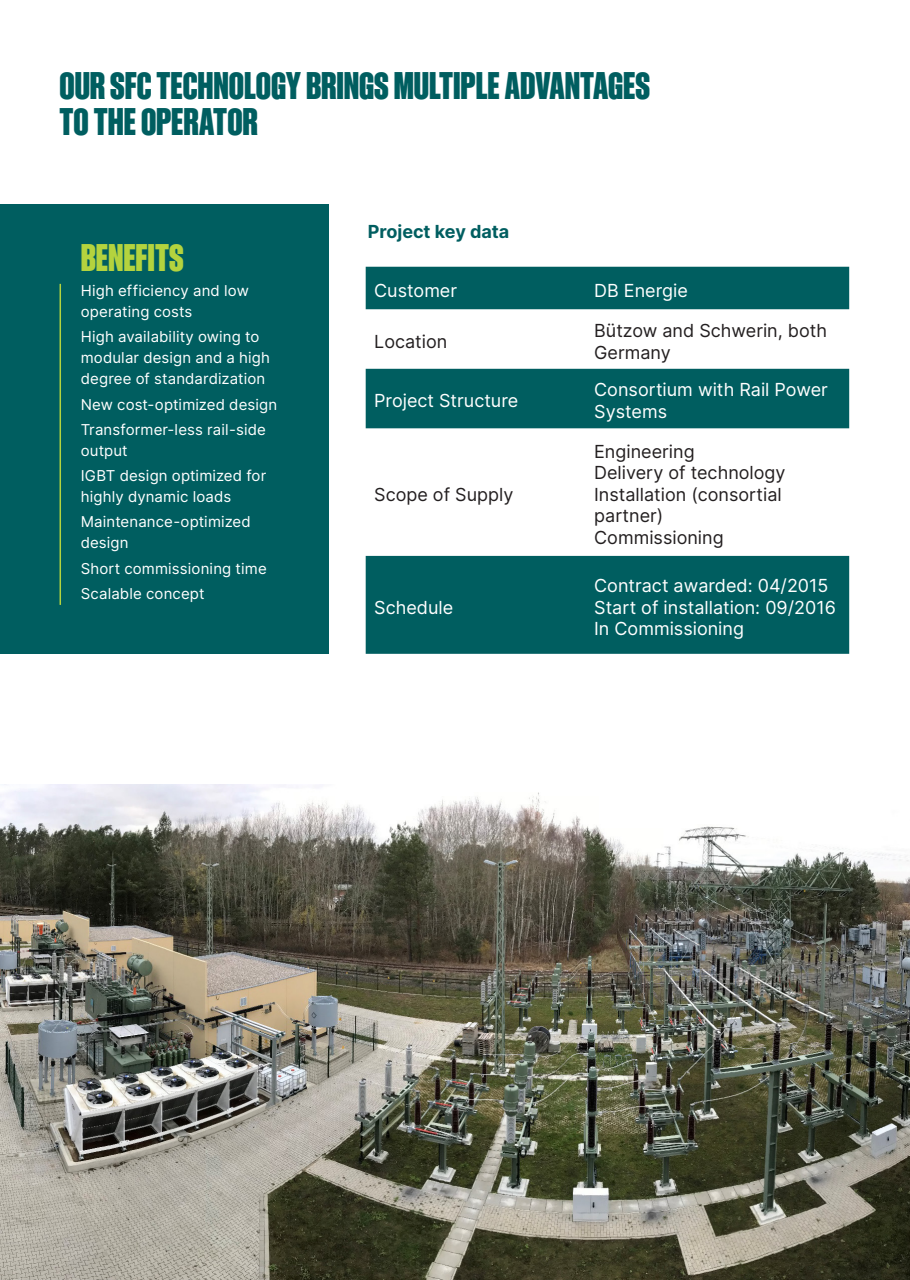
<style>
.page{position:relative;width:910px;height:1280px;background:#fff}
.page>*{position:absolute;margin:0;border:0;box-sizing:border-box;transform-origin:0 0}
.t1{font:800 37.5px/36px "Sons Condensed";letter-spacing:-.005em;color:#005e60}
.t2{font:800 37.5px "Sons Condensed";letter-spacing:-.005em;color:#b4d33e}
.t3{font:18px/21.6px "Inter";color:#fff}
.t4{font:18px/21.6px "Inter";color:#231f20}
.t5{font:700 18px "Inter";color:#005e60}
.t6{font:15px/21px "Inter";letter-spacing:.01em;color:#fff}
</style>
<div class="page">
<img style="left:0;top:784px;width:910px;height:496px">
<div style="left:0;top:204px;width:329px;height:450px;background:#005e60"></div>
<hr style="left:60px;top:284px;width:1px;height:321px;background:#b4d33e">
<svg style="left:366px;top:267px;width:483px;height:387px;fill:#005e60"></svg>
<p class="t1" style="left:60px;top:67px;width:592px">OUR SFC TECHNOLOGY BRINGS MULTIPLE ADVANTAGES<br>TO THE OPERATOR</p>
<p class="t2" style="left:81px;top:237px;width:105px">BENEFITS</p>
<p class="t6" style="left:81px;top:280px;width:170px">High efficiency and low operating costs</p>
<p class="t6" style="left:81px;top:326px;width:191px">High availability owing to modular design and a high degree of standardization</p>
<p class="t6" style="left:81px;top:393px;width:198px">New cost-optimized design</p>
<p class="t6" style="left:81px;top:418px;width:187px">Transformer-less rail-side output</p>
<p class="t6" style="left:81px;top:465px;width:187px">IGBT design optimized for highly dynamic loads</p>
<p class="t6" style="left:81px;top:511px;width:171px">Maintenance-optimized design</p>
<p class="t6" style="left:81px;top:557px;width:187px">Short commissioning time</p>
<p class="t6" style="left:81px;top:582px;width:125px">Scalable concept</p>
<p class="t5" style="left:368px;top:218px;width:143px">Project key data</p>
<p class="t3" style="left:374px;top:279px;width:84px">Customer</p>
<p class="t3" style="left:594px;top:279px;width:95px">DB Energie</p>
<p class="t4" style="left:374px;top:330px;width:75px">Location</p>
<p class="t4" style="left:594px;top:319px;width:235px">Bützow and Schwerin, both<br>Germany</p>
<p class="t3" style="left:374px;top:389px;width:146px">Project Structure</p>
<p class="t3" style="left:594px;top:379px;width:235px">Consortium with Rail Power<br>Systems</p>
<p class="t4" style="left:374px;top:483px;width:141px">Scope of Supply</p>
<p class="t3" style="left:374px;top:596px;width:81px">Schedule</p>
<p class="t4" style="left:594px;top:440px;width:102px">Engineering</p>
<p class="t4" style="left:594px;top:461px;width:193px">Delivery of technology</p>
<p class="t4" style="left:594px;top:483px;width:189px">Installation (consortial partner)</p>
<p class="t4" style="left:594px;top:526px;width:131px">Commissioning</p>
<p class="t3" style="left:594px;top:574px;width:236px">Contract awarded: 04/2015</p>
<p class="t3" style="left:594px;top:596px;width:243px">Start of installation: 09/2016</p>
<p class="t3" style="left:594px;top:617px;width:151px">In Commissioning</p>
</div>
